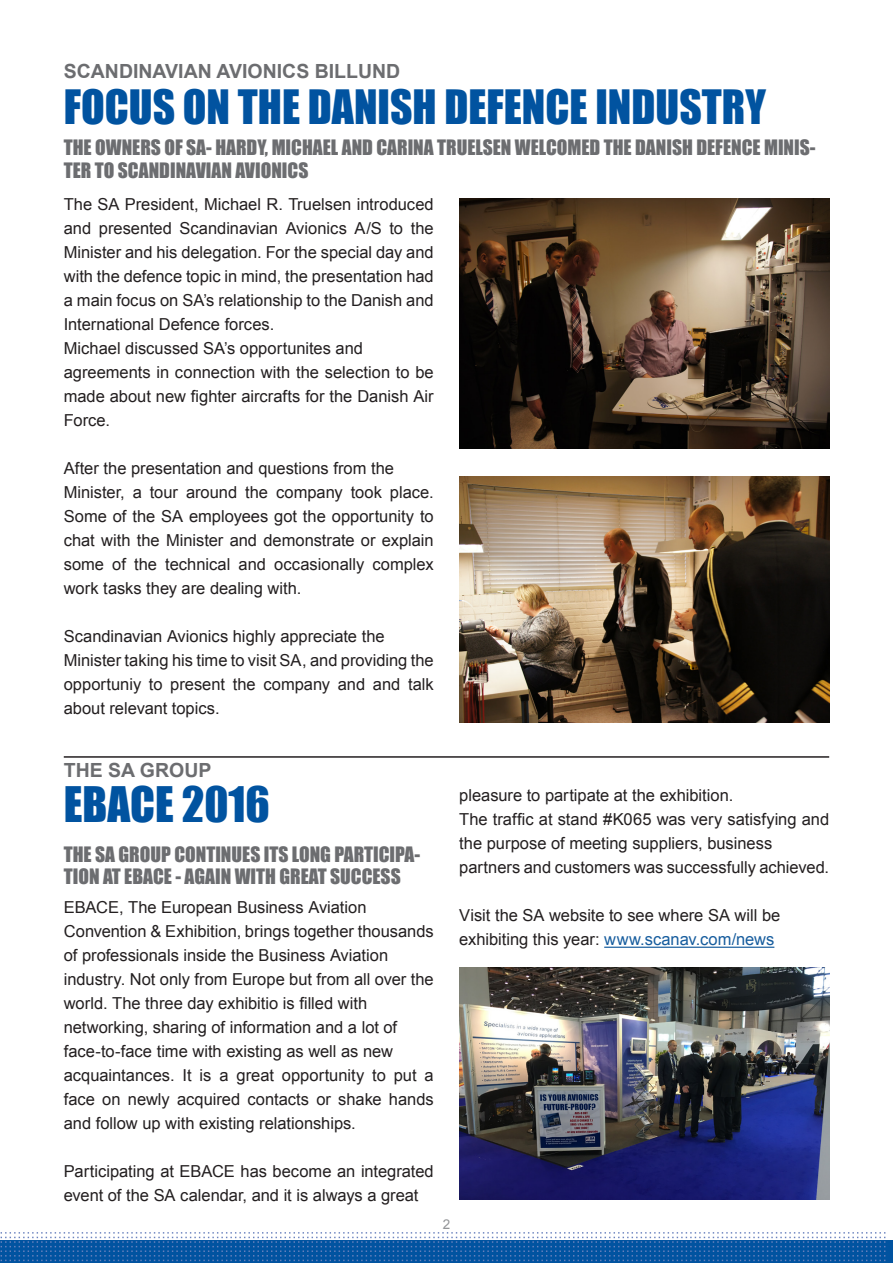
<style>
.page{position:relative;width:893px;height:1263px;background:#fff}
.page>*{position:absolute;margin:0;border:0;box-sizing:border-box;transform-origin:0 0}
.Mel_rub{font:45px "Impact";color:#0153a0}
.Mel_rub-2{font:43.5px "Impact";color:#0153a0}
.Mel_rub-3{font:19.5px/22.5px "Impact";color:#6c6d70}
.Mel_rub-4{font:700 19.5px "Arial";color:#6c6d70}
.brød{font:16.5px/24px "Arial";color:#231f20;text-align:justify}
.t1{font:13.5px "Arial";color:#939598}
.s1{color:#175d9e}
</style>
<div class="page">
<hr style="left:64px;top:756px;width:765px;height:2px;background:#231f20">
<img style="left:0;top:1232px;width:886px;height:31px">
<hr style="left:604px;top:947px;width:170px;height:1px;background:#175d9e">
<img style="left:459px;top:198px;width:370px;height:250px">
<img style="left:459px;top:476px;width:370px;height:246px">
<img style="left:459px;top:968px;width:370px;height:231px">
<p class="Mel_rub-4" style="left:64px;top:58px;width:338px">SCANDINAVIAN AVIONICS BILLUND</p>
<p class="Mel_rub-2" style="left:64px;top:73px;width:704px">FOCUS ON THE DANISH DEFENCE INDUSTRY</p>
<p class="Mel_rub-3" style="left:64px;top:136px;width:753px">THE OWNERS OF SA- HARDY, MICHAEL AND CARINA TRUELSEN WELCOMED THE DANISH DEFENCE MINIS-<br>TER TO SCANDINAVIAN AVIONICS</p>
<p class="brød" style="left:64px;top:192px;width:371px">The SA President, Michael R. Truelsen introduced and presented Scandinavian Avionics A/S to the Minister and his delegation. For the special day and with the defence topic in mind, the presentation had a main focus on SA’s relationship to the Danish and International Defence forces.</p>
<p class="brød" style="left:64px;top:336px;width:301px">Michael discussed SA’s opportunites and</p>
<p class="brød" style="left:64px;top:360px;width:371px">agreements in connection with the selection to be made about new fighter aircrafts for the Danish Air Force.</p>
<p class="brød" style="left:64px;top:456px;width:332px">After the presentation and questions from the</p>
<p class="brød" style="left:64px;top:480px;width:371px">Minister, a tour around the company took place.<br>Some of the SA employees got the opportunity to chat with the Minister and demonstrate or explain some of the technical and occasionally complex work tasks they are dealing with.</p>
<p class="brød" style="left:64px;top:624px;width:322px">Scandinavian Avionics highly appreciate the</p>
<p class="brød" style="left:64px;top:648px;width:371px">Minister taking his time to visit SA, and providing the opportuniy to present the company and and talk about relevant topics.</p>
<p class="Mel_rub-4" style="left:64px;top:757px;width:149px">THE SA GROUP</p>
<p class="Mel_rub" style="left:64px;top:770px;width:208px">EBACE 2016</p>
<p class="Mel_rub-3" style="left:64px;top:842px;width:358px">THE SA GROUP CONTINUES ITS LONG PARTICIPA-<br>TION AT EBACE - AGAIN WITH GREAT SUCCESS</p>
<p class="brød" style="left:64px;top:895px;width:304px">EBACE, The European Business Aviation</p>
<p class="brød" style="left:64px;top:919px;width:371px">Convention &amp; Exhibition, brings together thousands of professionals inside the Business Aviation</p>
<p class="brød" style="left:64px;top:967px;width:371px">industry. Not only from Europe but from all over the world. The three day exhibitio is filled with</p>
<p class="brød" style="left:64px;top:1015px;width:335px">networking, sharing of information and a lot of</p>
<p class="brød" style="left:64px;top:1039px;width:331px">face-to-face time with existing as well as new</p>
<p class="brød" style="left:64px;top:1063px;width:371px">acquaintances. It is a great opportunity to put a face on newly acquired contacts or shake hands and follow up with existing relationships.</p>
<p class="brød" style="left:64px;top:1159px;width:371px">Participating at EBACE has become an integrated event of the SA calendar, and it is always a great</p>
<p class="brød" style="left:459px;top:784px;width:276px">pleasure to partipate at the exhibition.</p>
<p class="brød" style="left:459px;top:808px;width:371px">The traffic at stand #K065 was very satisfying and the purpose of meeting suppliers, business</p>
<p class="brød" style="left:459px;top:856px;width:371px">partners and customers was successfully achieved.</p>
<p class="brød" style="left:459px;top:904px;width:323px">Visit the SA website to see where SA will be</p>
<p class="brød" style="left:459px;top:928px;width:317px">exhibiting this year: <span class="s1">www.scanav.com/news</span></p>
<p class="t1" style="left:443px;top:1216px;width:9px">2</p>
</div>
